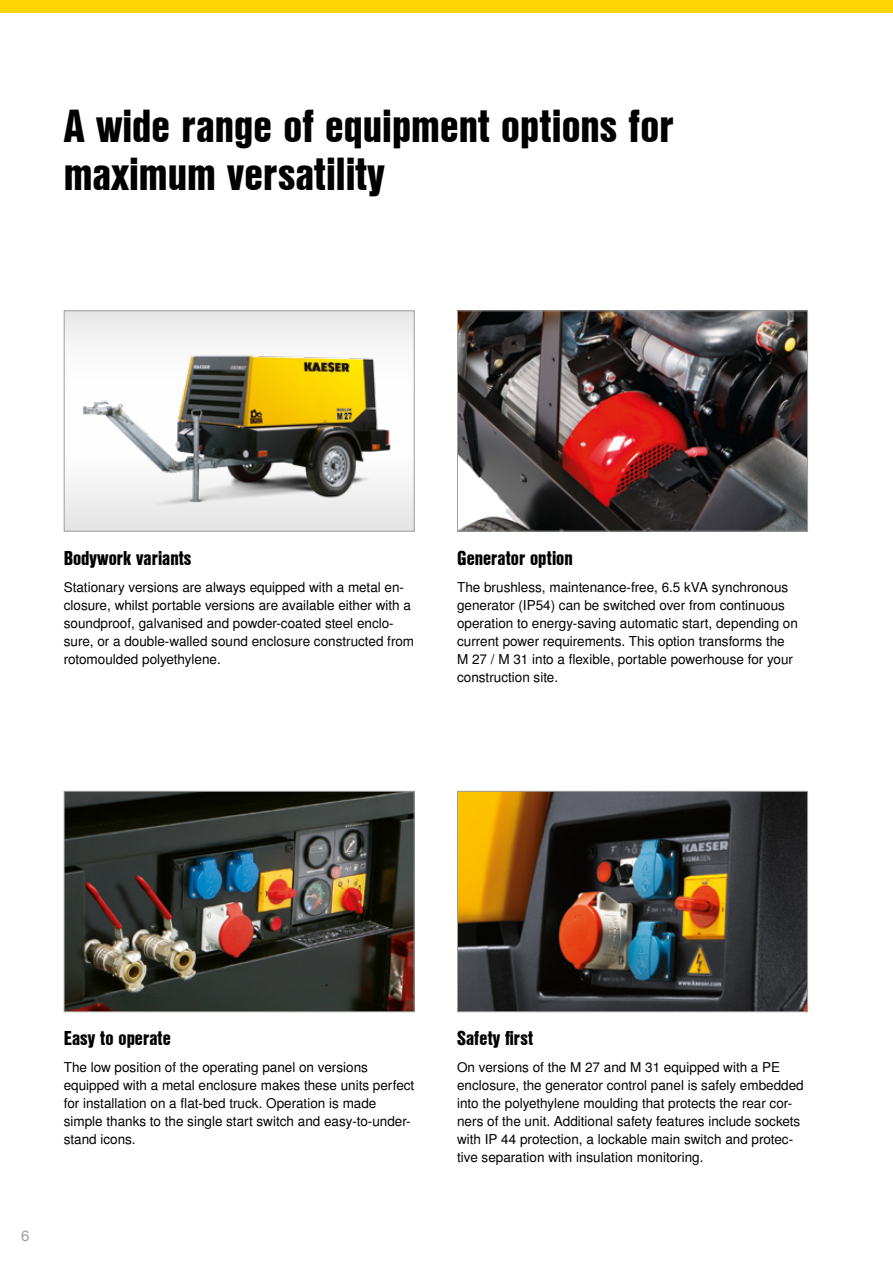
<style>
.page{position:relative;width:893px;height:1263px;background:#fff}
.page>*{position:absolute;margin:0;border:0;box-sizing:border-box;transform-origin:0 0}
.t1{font:45px/48px "Nimbus San L Bla Con";color:#000}
.t2{font:19.5px "Nimbus San L Bla Con";color:#000}
.t3{font:15px "Nimbus San L";color:#9d9d9c}
.t4{font:13.5px/18px "Nimbus San L";color:#000}
</style>
<div class="page">
<div style="left:0;top:0;width:893px;height:13px;background:#ffd500"></div>
<img style="left:459px;top:312px;width:347px;height:217px">
<div style="left:457px;top:310px;width:351px;height:221px;border:1px solid #9d9d9c"></div>
<img style="left:459px;top:793px;width:347px;height:217px">
<div style="left:457px;top:791px;width:351px;height:221px;border:1px solid #9d9d9c"></div>
<div style="left:64px;top:311px;width:350px;height:220px;background:#eaeaea"></div>
<img style="left:67px;top:338px;width:345px;height:166px">
<div style="left:64px;top:310px;width:351px;height:221px;border:1px solid #9d9d9c"></div>
<img style="left:66px;top:793px;width:347px;height:217px">
<div style="left:64px;top:791px;width:351px;height:221px;border:1px solid #9d9d9c"></div>
<h1 class="t1" style="left:64px;top:100px;width:611px">A wide range of equipment options for maximum versatility</h1>
<h2 class="t2" style="left:64px;top:544px;width:129px">Bodywork variants</h2>
<p class="t4" style="left:64px;top:579px;width:352px">Stationary versions are always equipped with a metal en&shy;closure, whilst portable versions are available either with a soundproof, galvanised and powder-coated steel enclo&shy;sure, or a double-walled sound enclosure constructed from rotomoulded polyethylene.</p>
<h2 class="t2" style="left:457px;top:544px;width:117px">Generator option</h2>
<p class="t4" style="left:457px;top:579px;width:342px">The brushless, maintenance-free, 6.5 kVA synchronous generator (IP54) can be switched over from continuous operation to energy-saving automatic start, depending on current power requirements. This option transforms the M 27 / M 31 into a flexible, portable powerhouse for your construction site.</p>
<p class="t3" style="left:21px;top:1226px;width:10px">6</p>
<h2 class="t2" style="left:64px;top:1024px;width:109px">Easy to operate</h2>
<p class="t4" style="left:64px;top:1059px;width:352px">The low position of the operating panel on versions equipped with a metal enclosure makes these units perfect for installation on a flat-bed truck. Operation is made simple thanks to the single start switch and easy-to-under&shy;stand icons.</p>
<h2 class="t2" style="left:457px;top:1024px;width:78px">Safety first</h2>
<p class="t4" style="left:457px;top:1059px;width:348px">On versions of the M 27 and M 31 equipped with a PE enclosure, the generator control panel is safely embedded into the polyethylene moulding that protects the rear cor&shy;ners of the unit. Additional safety features include sockets with IP 44 protection, a lockable main switch and protec&shy;tive separation with insulation monitoring.</p>
</div>
